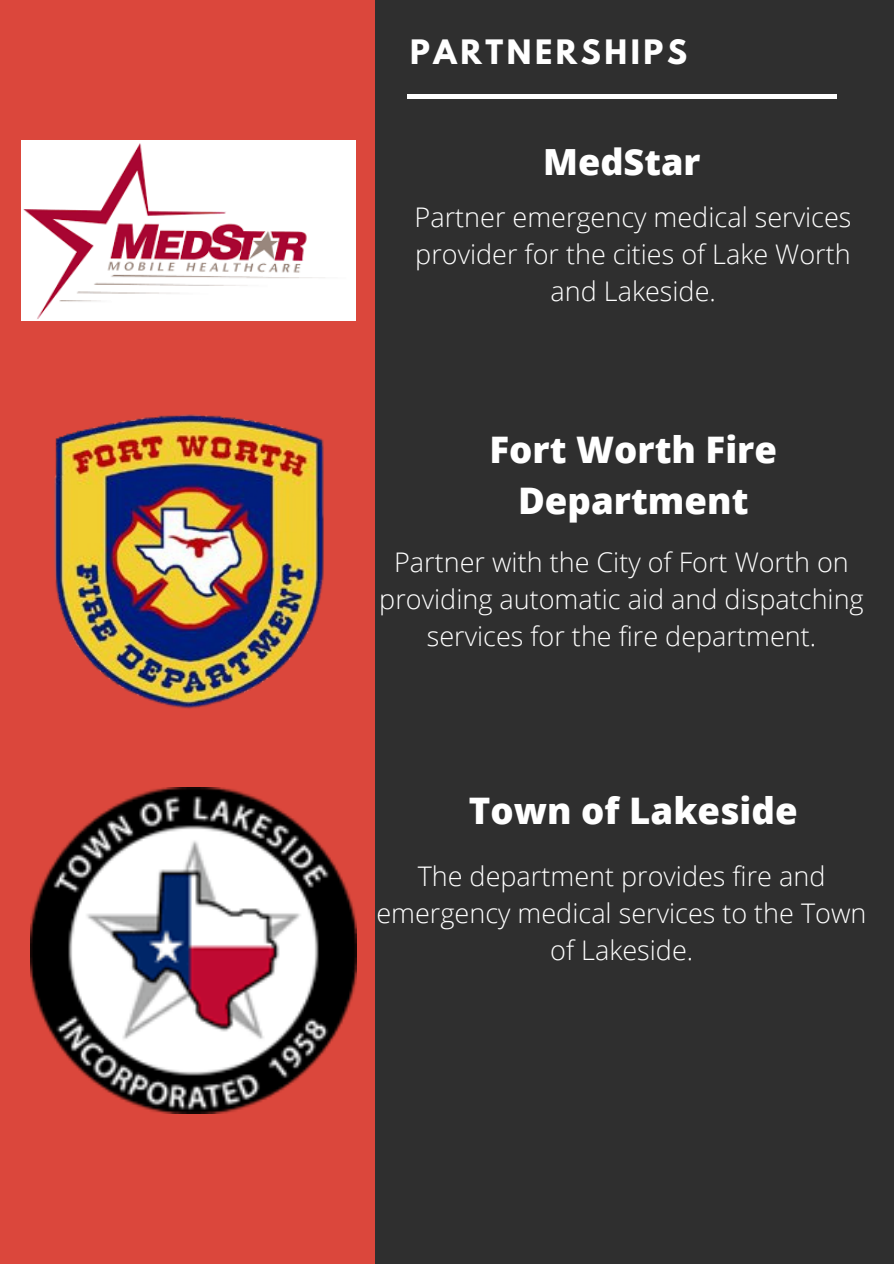
<style>
.page{position:relative;width:894px;height:1264px;background:#fff}
.page>*{position:absolute;margin:0;border:0;box-sizing:border-box;transform-origin:0 0}
.t1{font:800 36.6px/51px "Open Sans";color:#fff;text-align:center}
.t2{font:800 36px "Open Sans";color:#fff}
.t3{font:700 29.85px "League Spartan";letter-spacing:.12em;color:#fff}
.t4{font:300 27px/37.2px "Open Sans";color:#fff;text-align:center}
</style>
<div class="page">
<div style="left:0;top:0;width:893px;height:1263px;background:#db473c"></div>
<div style="left:375px;top:0;width:518px;height:1263px;background:#2f2f2f"></div>
<hr style="left:407px;top:95px;width:429px;height:3px;background:#fff">
<img style="left:22px;top:141px;width:333px;height:180px">
<img style="left:54px;top:414px;width:270px;height:295px">
<img style="left:30px;top:787px;width:326px;height:326px">
<p class="t3" style="left:410px;top:37px;width:278px">PARTNERSHIPS</p>
<h2 class="t2" style="left:543px;top:137px;width:159px">MedStar</h2>
<p class="t4" style="left:414px;top:197px;width:438px">Partner emergency medical services provider for the cities of Lake Worth and Lakeside.</p>
<h1 class="t1" style="left:489px;top:423px;width:289px">Fort Worth Fire<br>Department</h1>
<p class="t4" style="left:379px;top:542px;width:486px">Partner with the City of Fort Worth on providing automatic aid and dispatching services for the fire department.</p>
<h1 class="t1" style="left:469px;top:784px;width:330px">Town of Lakeside</h1>
<p class="t4" style="left:376px;top:856px;width:491px">The department provides fire and emergency medical services to the Town of Lakeside.</p>
</div>
